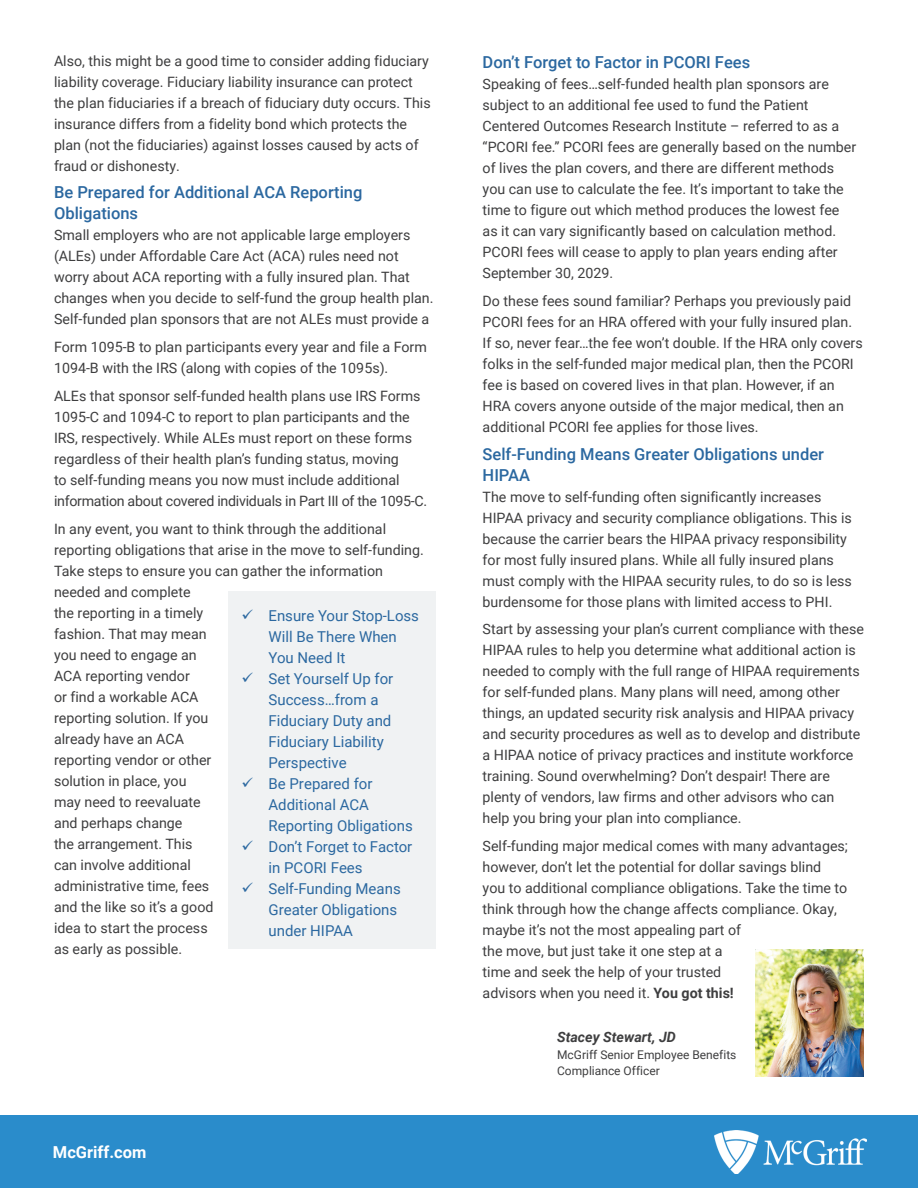
<style>
.page{position:relative;width:918px;height:1188px;background:#fff}
.page>*{position:absolute;margin:0;border:0;box-sizing:border-box;transform-origin:0 0}
.t1{font:500 16.5px/21px "Roboto";color:#2b68a0}
.t2{font:700 16.5px "Roboto";color:#fff}
.t3{font:15px/21px "Roboto";color:#2b68a0}
.t4{font:14.25px/21px "Roboto";color:#3e3e3f}
.t5{font:italic 700 14.25px "Roboto";color:#3e3e3f}
.t6{font:12px/16.5px "Roboto";color:#3e3e3f}
.s1{font-weight:700}
</style>
<div class="page">
<div style="left:0;top:1115px;width:918px;height:73px;background:#2a8ccb"></div>
<div style="left:228px;top:592px;width:207px;height:357px;background:#f0f2f3"></div>
<img style="left:755px;top:949px;width:109px;height:127px">
<img style="left:714px;top:1131px;width:152px;height:43px">
<p class="t4" style="left:54px;top:50px;width:378px">Also, this might be a good time to consider adding fiduciary liability coverage. Fiduciary liability insurance can protect the plan fiduciaries if a breach of fiduciary duty occurs. This insurance differs from a fidelity bond which protects the plan (not the fiduciaries) against losses caused by acts of fraud or dishonesty.</p>
<p class="t1" style="left:54px;top:181px;width:310px">Be Prepared for Additional ACA Reporting<br>Obligations</p>
<p class="t4" style="left:54px;top:224px;width:381px">Small employers who are not applicable large employers (ALEs) under Affordable Care Act (ACA) rules need not worry about ACA reporting with a fully insured plan. That changes when you decide to self-fund the group health plan.<br>Self-funded plan sponsors that are not ALEs must provide a</p>
<p class="t4" style="left:54px;top:336px;width:374px">Form 1095-B to plan participants every year and file a Form<br>1094-B with the IRS (along with copies of the 1095s).</p>
<p class="t4" style="left:54px;top:385px;width:375px">ALEs that sponsor self-funded health plans use IRS Forms 1095-C and 1094-C to report to plan participants and the IRS, respectively. While ALEs must report on these forms regardless of their health plan’s funding status, moving<br>to self-funding means you now must include additional information about covered individuals in Part III of the 1095-C.</p>
<p class="t4" style="left:54px;top:518px;width:371px">In any event, you want to think through the additional reporting obligations that arise in the move to self-funding.<br>Take steps to ensure you can gather the information needed and complete<br>the reporting in a timely<br>fashion. That may mean<br>you need to engage an<br>ACA reporting vendor<br>or find a workable ACA<br>reporting solution. If you<br>already have an ACA<br>reporting vendor or other<br>solution in place, you<br>may need to reevaluate<br>and perhaps change<br>the arrangement. This<br>can involve additional<br>administrative time, fees<br>and the like so it’s a good<br>idea to start the process<br>as early as possible.</p>
<p class="t3" style="left:269px;top:604px;width:152px">Ensure Your Stop-Loss<br>Will Be There When<br>You Need It<br>Set Yourself Up for<br>Success…from a<br>Fiduciary Duty and<br>Fiduciary Liability<br>Perspective<br>Be Prepared for<br>Additional ACA<br>Reporting Obligations<br>Don’t Forget to Factor in PCORI Fees<br>Self-Funding Means<br>Greater Obligations under HIPAA</p>
<p class="t2" style="left:53px;top:1140px;width:95px">McGriff.com</p>
<p class="t1" style="left:483px;top:51px;width:269px">Don’t Forget to Factor in PCORI Fees</p>
<p class="t4" style="left:483px;top:73px;width:375px">Speaking of fees…self-funded health plan sponsors are subject to an additional fee used to fund the Patient Centered Outcomes Research Institute – referred to as a “PCORI fee.” PCORI fees are generally based on the number of lives the plan covers, and there are different methods you can use to calculate the fee. It’s important to take the time to figure out which method produces the lowest fee as it can vary significantly based on calculation method.<br>PCORI fees will cease to apply to plan years ending after September 30, 2029.</p>
<p class="t4" style="left:483px;top:290px;width:382px">Do these fees sound familiar? Perhaps you previously paid PCORI fees for an HRA offered with your fully insured plan.<br>If so, never fear…the fee won’t double. If the HRA only covers folks in the self-funded major medical plan, then the PCORI fee is based on covered lives in that plan. However, if an HRA covers anyone outside of the major medical, then an additional PCORI fee applies for those lives.</p>
<p class="t1" style="left:483px;top:443px;width:343px">Self-Funding Means Greater Obligations under<br>HIPAA</p>
<p class="t4" style="left:483px;top:485px;width:371px">The move to self-funding often significantly increases HIPAA privacy and security compliance obligations. This is because the carrier bears the HIPAA privacy responsibility for most fully insured plans. While all fully insured plans must comply with the HIPAA security rules, to do so is less burdensome for those plans with limited access to PHI.</p>
<p class="t4" style="left:483px;top:618px;width:383px">Start by assessing your plan’s current compliance with these HIPAA rules to help you determine what additional action is needed to comply with the full range of HIPAA requirements for self-funded plans. Many plans will need, among other things, an updated security risk analysis and HIPAA privacy and security procedures as well as to develop and distribute a HIPAA notice of privacy practices and institute workforce training. Sound overwhelming? Don’t despair! There are plenty of vendors, law firms and other advisors who can help you bring your plan into compliance.</p>
<p class="t4" style="left:483px;top:835px;width:367px">Self-funding major medical comes with many advantages; however, don’t let the potential for dollar savings blind<br>you to additional compliance obligations. Take the time to think through how the change affects compliance. Okay, maybe it’s not the most appealing part of<br>the move, but just take it one step at a<br>time and seek the help of your trusted<br>advisors when you need it. <span class="s1">You got this!</span></p>
<p class="t5" style="left:557px;top:1027px;width:120px">Stacey Stewart, JD</p>
<p class="t6" style="left:557px;top:1046px;width:181px">McGriff Senior Employee Benefits<br>Compliance Officer</p>
</div>
